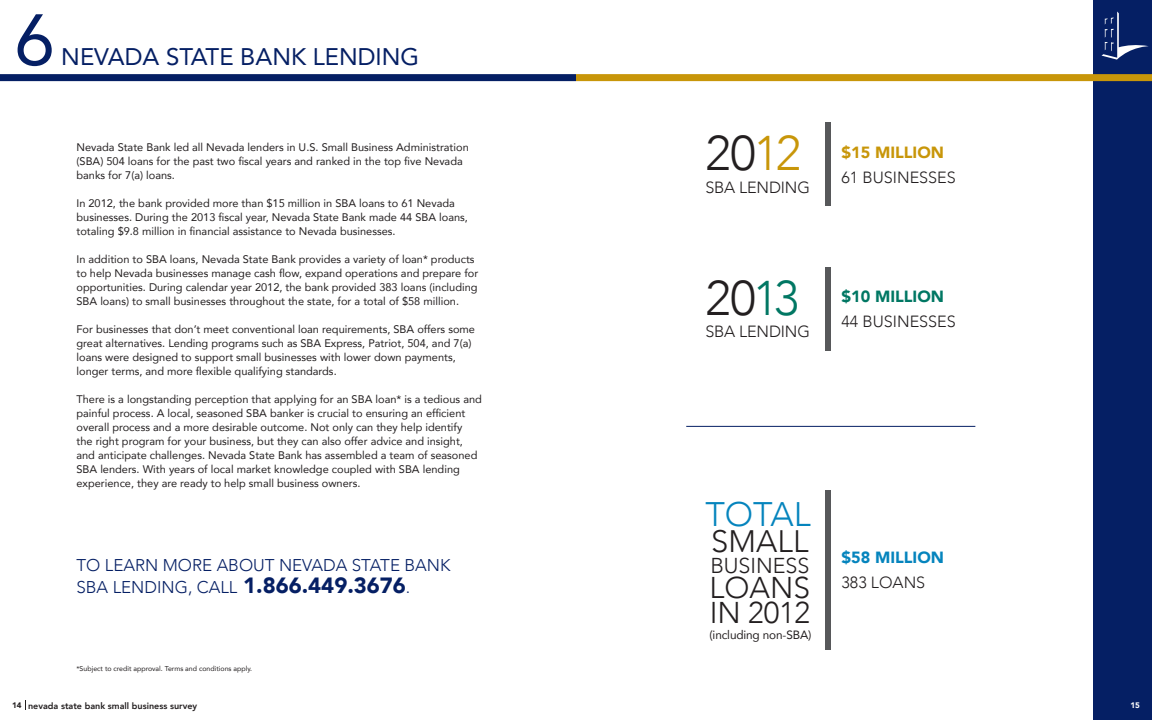
<style>
.page{position:relative;width:1152px;height:720px;background:#fff}
.page>*{position:absolute;margin:0;border:0;box-sizing:border-box;transform-origin:0 0}
.t1{font:72px "Avenir";color:#051f64}
.t2{font:300 48.6px "Avenir";letter-spacing:-.05em;color:#231f20}
.t3{font:300 34px "Avenir";color:#0584bd}
.t4{font:300 31px "Avenir";letter-spacing:.005em;color:#231f20}
.t5{font:300 30px/25.3px "Avenir";letter-spacing:-.005em;color:#231f20}
.t6{font:24px "Avenir";color:#051f64}
.t7{font:300 21.5px "Avenir";color:#231f20}
.t8{font:300 17px/22px "Avenir";color:#051f64}
.t9{font:300 16.2px "Avenir";color:#231f20}
.t10{font:900 16.2px "Avenir";color:#c89609}
.t11{font:900 16.2px "Avenir";color:#007763}
.t12{font:900 16.2px "Avenir";color:#0584bd}
.t13{font:12px "Avenir";letter-spacing:-.01em;color:#231f20}
.t14{font:11px/14px "Avenir";color:#231f20}
.t15{font:800 9px "Avenir";color:#231f20}
.t16{font:900 8px "Avenir";color:#fff}
.t17{font:7px "Avenir";color:#231f20}
.s1{font-weight:900;font-size:22px}
.s2{font-weight:900;font-size:8px}
.s3{color:#c89609}
.s4{color:#007763}
</style>
<div class="page">
<div style="left:1094px;top:0;width:58px;height:720px;background:#051f64"></div>
<div style="left:825px;top:123px;width:6px;height:83px;background:#57585a"></div>
<div style="left:825px;top:267px;width:6px;height:83px;background:#57585a"></div>
<div style="left:825px;top:490px;width:6px;height:160px;background:#57585a"></div>
<hr style="left:686px;top:426px;width:289px;height:1px;background:#051f64">
<div style="left:576px;top:74px;width:576px;height:7px;background:#c89609"></div>
<div style="left:0;top:74px;width:576px;height:7px;background:#051f64"></div>
<svg style="left:1102px;top:11px;width:47px;height:49px"></svg>
<h1 class="t1" style="left:15px;top:-18px;width:42px">6</h1>
<h3 class="t6" style="left:61px;top:38px;width:359px">NEVADA STATE BANK LENDING</h3>
<p class="t14" style="left:76px;top:139px;width:394px">Nevada State Bank led all Nevada lenders in U.S. Small Business Administration (SBA) 504 loans for the past two fiscal years and ranked in the top five Nevada banks for 7(a) loans.</p>
<p class="t14" style="left:76px;top:195px;width:393px">In 2012, the bank provided more than $15 million in SBA loans to 61 Nevada businesses. During the 2013 fiscal year, Nevada State Bank made 44 SBA loans, totaling $9.8 million in financial assistance to Nevada businesses.</p>
<p class="t14" style="left:76px;top:251px;width:403px">In addition to SBA loans, Nevada State Bank provides a variety of loan* products to help Nevada businesses manage cash flow, expand operations and prepare for opportunities. During calendar year 2012, the bank provided 383 loans (including SBA loans) to small businesses throughout the state, for a total of $58 million.</p>
<p class="t14" style="left:76px;top:321px;width:400px">For businesses that don’t meet conventional loan requirements, SBA offers some great alternatives. Lending programs such as SBA Express, Patriot, 504, and 7(a) loans were designed to support small businesses with lower down payments, longer terms, and more flexible qualifying standards.</p>
<p class="t14" style="left:76px;top:391px;width:407px">There is a longstanding perception that applying for an SBA loan* is a tedious and painful process. A local, seasoned SBA banker is crucial to ensuring an efficient overall process and a more desirable outcome. Not only can they help identify<br>the right program for your business, but they can also offer advice and insight, and anticipate challenges. Nevada State Bank has assembled a team of seasoned SBA lenders. With years of local market knowledge coupled with SBA lending experience, they are ready to help small business owners.</p>
<h3 class="t8" style="left:76px;top:554px;width:376px">TO LEARN MORE ABOUT NEVADA STATE BANK<br>SBA LENDING, CALL <span class="s1">1.866.449.3676</span>.</h3>
<p class="t17" style="left:76px;top:663px;width:177px">*Subject to credit approval. Terms and conditions apply.</p>
<p class="t15" style="left:12px;top:699px;width:187px"><span class="s2">14</span> nevada state bank small business survey</p>
<h2 class="t2" style="left:705px;top:125px;width:97px">20<span class="s3">12</span></h2>
<h3 class="t9" style="left:705px;top:178px;width:106px">SBA LENDING</h3>
<h3 class="t10" style="left:842px;top:138px;width:104px">$15 MILLION</h3>
<h3 class="t9" style="left:842px;top:168px;width:116px">61 BUSINESSES</h3>
<h2 class="t2" style="left:705px;top:269px;width:95px">20<span class="s4">13</span></h2>
<h3 class="t9" style="left:705px;top:322px;width:106px">SBA LENDING</h3>
<h3 class="t11" style="left:842px;top:283px;width:104px">$10 MILLION</h3>
<h3 class="t9" style="left:842px;top:312px;width:116px">44 BUSINESSES</h3>
<h3 class="t3" style="left:705px;top:494px;width:107px">TOTAL</h3>
<h3 class="t4" style="left:711px;top:523px;width:99px">SMALL</h3>
<h3 class="t7" style="left:710px;top:553px;width:101px">BUSINESS</h3>
<h3 class="t5" style="left:710px;top:575px;width:102px">LOANS<br>IN 2012</h3>
<p class="t13" style="left:709px;top:625px;width:104px">(including non-SBA)</p>
<h3 class="t12" style="left:842px;top:544px;width:104px">$58 MILLION</h3>
<h3 class="t9" style="left:842px;top:573px;width:85px">383 LOANS</h3>
<p class="t16" style="left:1130px;top:699px;width:11px">15</p>
</div>
